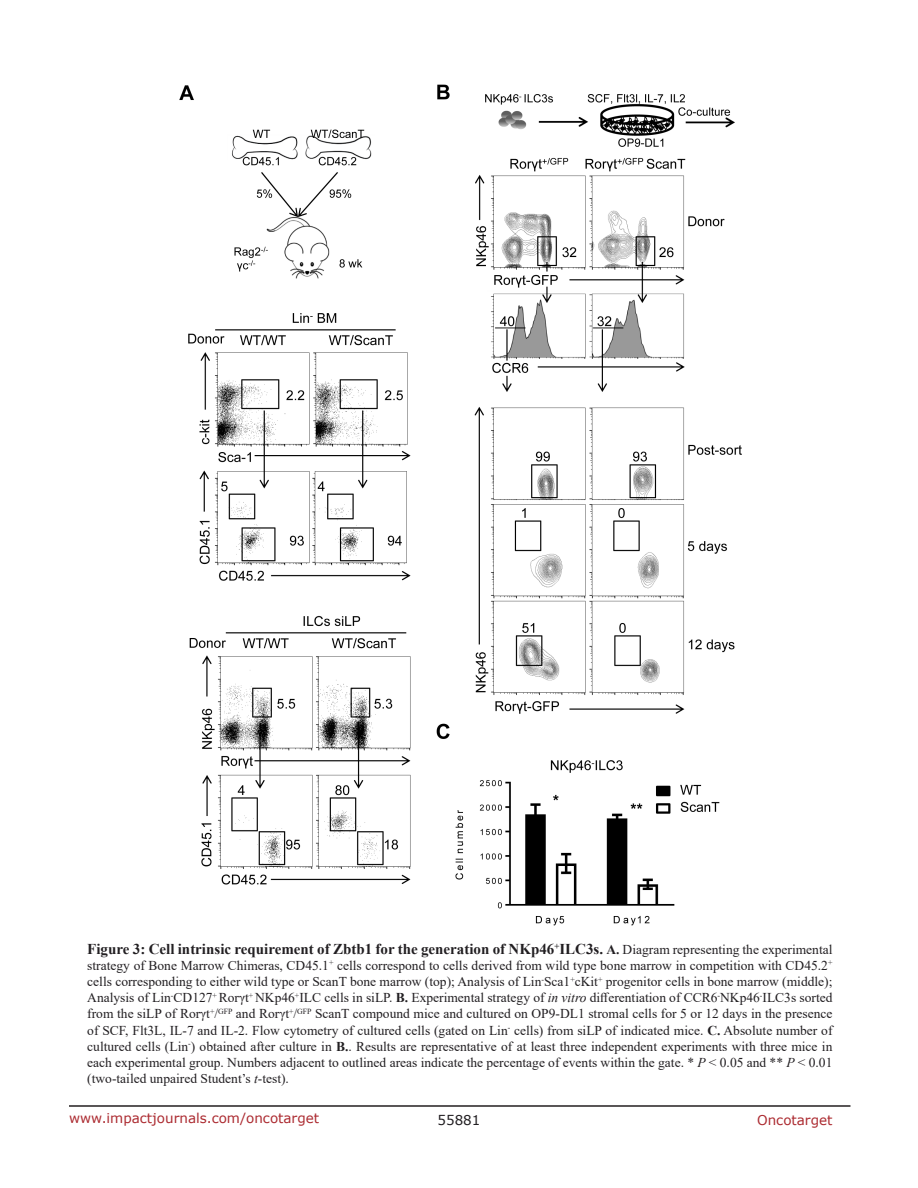
<style>
.page{position:relative;width:918px;height:1188px;background:#fff}
.page>*{position:absolute;margin:0;border:0;box-sizing:border-box;transform-origin:0 0}
.FigureText{font:700 15px "Times New Roman";color:#221f22}
.FigureText-2{font:13.5px/16.2px "Times New Roman";color:#221f22;text-align:justify}
.t1{font:13.5px "Verdana";color:#ac2b31}
.t2{font:13.5px "Verdana";color:#221f22}
.s1{font-size:13.5px}
.s2{font-weight:400;font-size:13.5px}
.s3{font-weight:700}
.s4{font-style:italic}
</style>
<div class="page">
<hr style="left:69px;top:1105px;width:781px;height:2px;background:#231f20">
<img style="left:179px;top:84px;width:563px;height:842px">
<p class="FigureText" style="left:87px;top:938px;width:747px">Figure 3: Cell intrinsic requirement of Zbtb1 for the generation of NKp46<sup>+</sup>ILC3s. <span class="s1">A.</span> <span class="s2">Diagram representing the experimental</span></p>
<p class="FigureText-2" style="left:87px;top:957px;width:747px">strategy of Bone Marrow Chimeras, CD45.1<sup>+</sup> cells correspond to cells derived from wild type bone marrow in competition with CD45.2<sup>+ </sup>cells corresponding to either wild type or ScanT bone marrow (top); Analysis of Lin<sup>-</sup>Sca1<sup>+</sup>cKit<sup>+</sup> progenitor cells in bone marrow (middle); Analysis of Lin<sup>-</sup>CD127<sup>+</sup> Rorγt<sup>+</sup> NKp46<sup>+</sup>ILC cells in siLP. <span class="s3">B.</span> Experimental strategy of <span class="s4">in vitro</span> differentiation of CCR6<sup>-</sup>NKp46<sup>-</sup>ILC3s sorted from the siLP of Rorγt<sup>+</sup>/<sup>GFP</sup> and Rorγt<sup>+</sup>/<sup>GFP</sup> ScanT compound mice and cultured on OP9-DL1 stromal cells for 5 or 12 days in the presence of SCF, Flt3L, IL-7 and IL-2. Flow cytometry of cultured cells (gated on Lin<sup>-</sup> cells) from siLP of indicated mice. <span class="s3">C.</span> Absolute number of cultured cells (Lin<sup>-</sup>) obtained after culture in <span class="s3">B.</span>. Results are representative of at least three independent experiments with three mice in each experimental group. Numbers adjacent to outlined areas indicate the percentage of events within the gate. * <span class="s4">P</span> &lt; 0.05 and ** <span class="s4">P</span> &lt; 0.01 (two-tailed unpaired Student’s <span class="s4">t</span>-test).</p>
<p class="t1" style="left:69px;top:1109px;width:252px">www.impactjournals.com/oncotarget</p>
<p class="t2" style="left:438px;top:1111px;width:44px">55881</p>
<p class="t1" style="left:757px;top:1111px;width:77px">Oncotarget</p>
</div>
